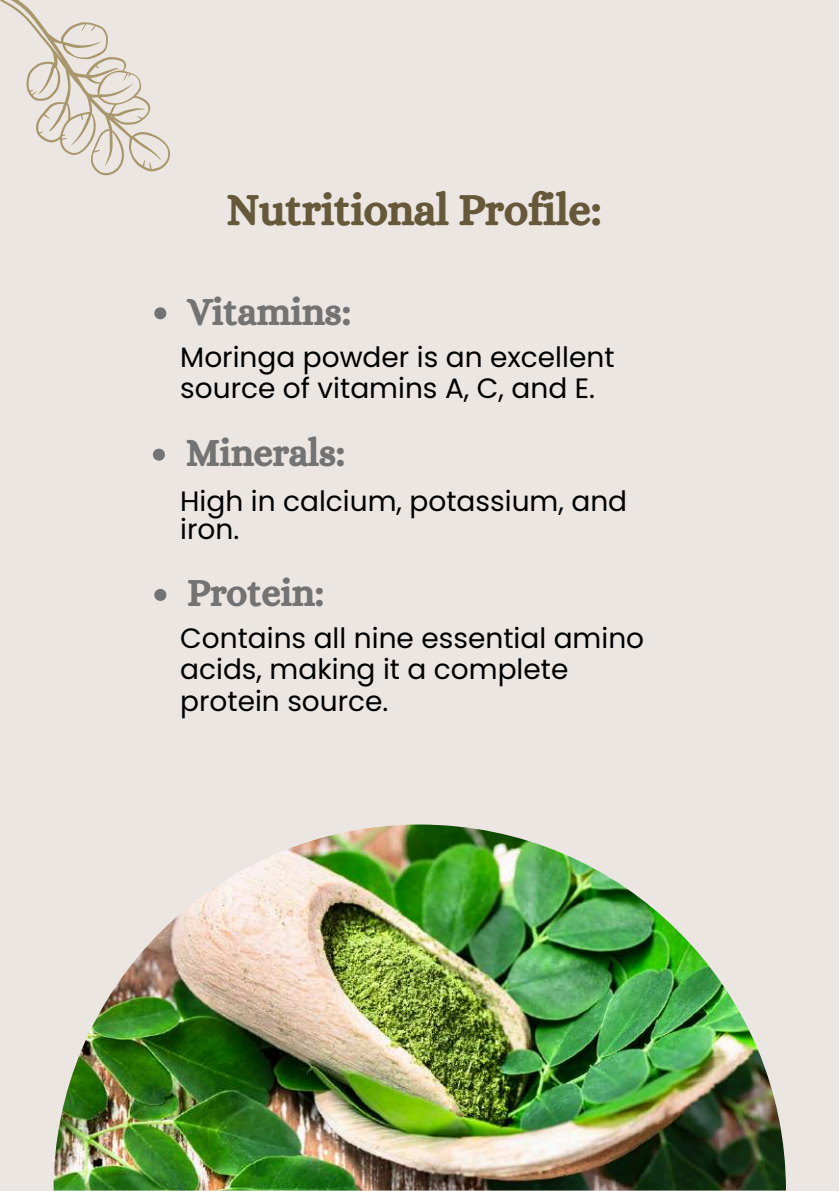
<style>
.page{position:relative;width:839px;height:1191px;background:#fff}
.page>*{position:absolute;margin:0;border:0;box-sizing:border-box;transform-origin:0 0}
.t1{font:44px "CA Generated";color:#66593a}
.t2{font:38px "CA Generated";color:#737373}
.t3{font:28px/31.6px "Poppins";color:#000}
</style>
<div class="page">
<div style="left:0;top:0;width:838px;height:1191px;background:#ebe6e1"></div>
<img style="left:54px;top:825px;width:731px;height:366px">
<svg style="left:154px;top:589px;width:12px;height:12px"></svg>
<svg style="left:154px;top:307px;width:12px;height:12px"></svg>
<svg style="left:153px;top:449px;width:12px;height:12px"></svg>
<svg style="left:0;top:0;width:170px;height:176px"></svg>
<h1 class="t1" style="left:227px;top:184px;width:376px">Nutritional Profile:</h1>
<h2 class="t2" style="left:187px;top:289px;width:165px">Vitamins:</h2>
<p class="t3" style="left:180px;top:341px;width:436px">Moringa powder is an excellent source of vitamins A, C, and E.</p>
<h2 class="t2" style="left:186px;top:431px;width:161px">Minerals:</h2>
<p class="t3" style="left:180px;top:487px;width:448px;line-height:28.4px">High in calcium, potassium, and iron.</p>
<h2 class="t2" style="left:187px;top:571px;width:138px">Protein:</h2>
<p class="t3" style="left:180px;top:622px;width:465px">Contains all nine essential amino acids, making it a complete protein source.</p>
</div>
